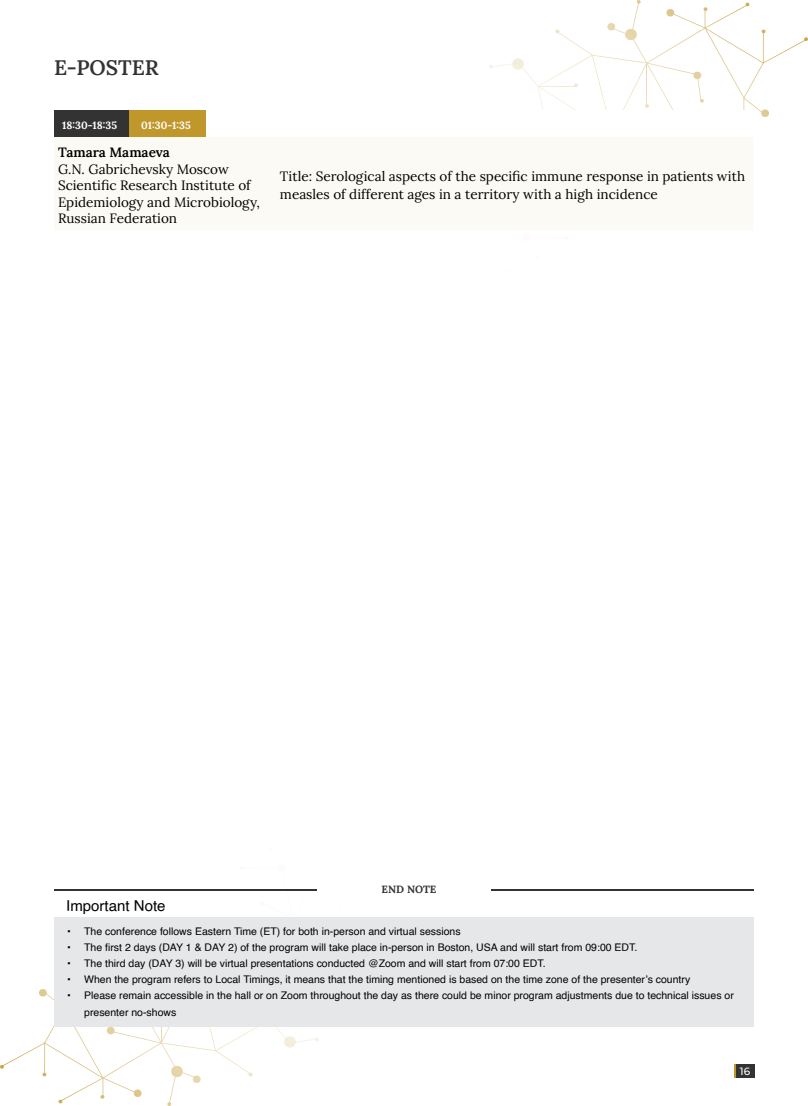
<style>
.page{position:relative;width:808px;height:1106px;background:#fff}
.page>*{position:absolute;margin:0;border:0;box-sizing:border-box;transform-origin:0 0}
.t1{font:600 21px "Lora";color:#333}
.t2{font:15px "Helvetica";color:#000}
.t3{font:13.5px/16.5px "Lora";color:#000}
.t4{font:600 13.5px "Lora";color:#000}
.t5{font:10.5px/16.2px "Helvetica";color:#000}
.t6{font:700 10.5px "Lora";color:#fff}
.t7{font:700 10.5px "Lora";color:#333}
.t8{font:500 10.5px "Montserrat";color:#fff}
</style>
<div class="page">
<svg style="left:489px;top:0;width:319px;height:117px"></svg>
<svg style="left:0;top:889px;width:319px;height:217px"></svg>
<div style="left:734px;top:1064px;width:20px;height:13px;background:#c0972b"></div>
<div style="left:736px;top:1064px;width:18px;height:13px;background:#333"></div>
<hr style="left:54px;top:889px;width:262px;height:1px;background:#333">
<hr style="left:491px;top:889px;width:263px;height:1px;background:#333">
<div style="left:54px;top:917px;width:700px;height:110px;background:#e6e7e8"></div>
<div style="left:54px;top:110px;width:75px;height:27px;background:#333"></div>
<div style="left:129px;top:110px;width:78px;height:27px;background:#c0972b"></div>
<div style="left:207px;top:110px;width:546px;height:27px;background:#fff"></div>
<div style="left:54px;top:137px;width:699px;height:93px;background:#fcfaf4"></div>
<h1 class="t1" style="left:54px;top:52px;width:106px">E-POSTER</h1>
<p class="t6" style="left:62px;top:117px;width:56px">18:30-18:35</p>
<p class="t6" style="left:141px;top:117px;width:51px">01:30-1:35</p>
<p class="t4" style="left:58px;top:142px;width:113px">Tamara Mamaeva</p>
<p class="t3" style="left:58px;top:160px;width:203px">G.N. Gabrichevsky Moscow<br>Scientific Research Institute of<br>Epidemiology and Microbiology,<br>Russian Federation</p>
<p class="t3" style="left:280px;top:167px;width:467px;line-height:18px">Title: Serological aspects of the specific immune response in patients with measles of different ages in a territory with a high incidence</p>
<p class="t7" style="left:382px;top:881px;width:56px">END NOTE</p>
<p class="t5" style="left:67px;top:923px;width:395px">• The conference follows Eastern Time (ET) for both in-person and virtual sessions</p>
<p class="t5" style="left:67px;top:939px;width:572px">• The first 2 days (DAY 1 &amp; DAY 2) of the program will take place in-person in Boston, USA and will start from 09:00 EDT.</p>
<p class="t5" style="left:67px;top:955px;width:480px">• The third day (DAY 3) will be virtual presentations conducted @Zoom and will start from 07:00 EDT.</p>
<p class="t5" style="left:67px;top:972px;width:625px">• When the program refers to Local Timings, it means that the timing mentioned is based on the time zone of the presenter’s country</p>
<p class="t5" style="left:84px;top:988px;width:651px;text-indent:-17px">• Please remain accessible in the hall or on Zoom throughout the day as there could be minor program adjustments due to technical issues or presenter no-shows</p>
<h2 class="t2" style="left:66px;top:895px;width:101px">Important Note</h2>
<p class="t8" style="left:740px;top:1064px;width:12px">16</p>
</div>
